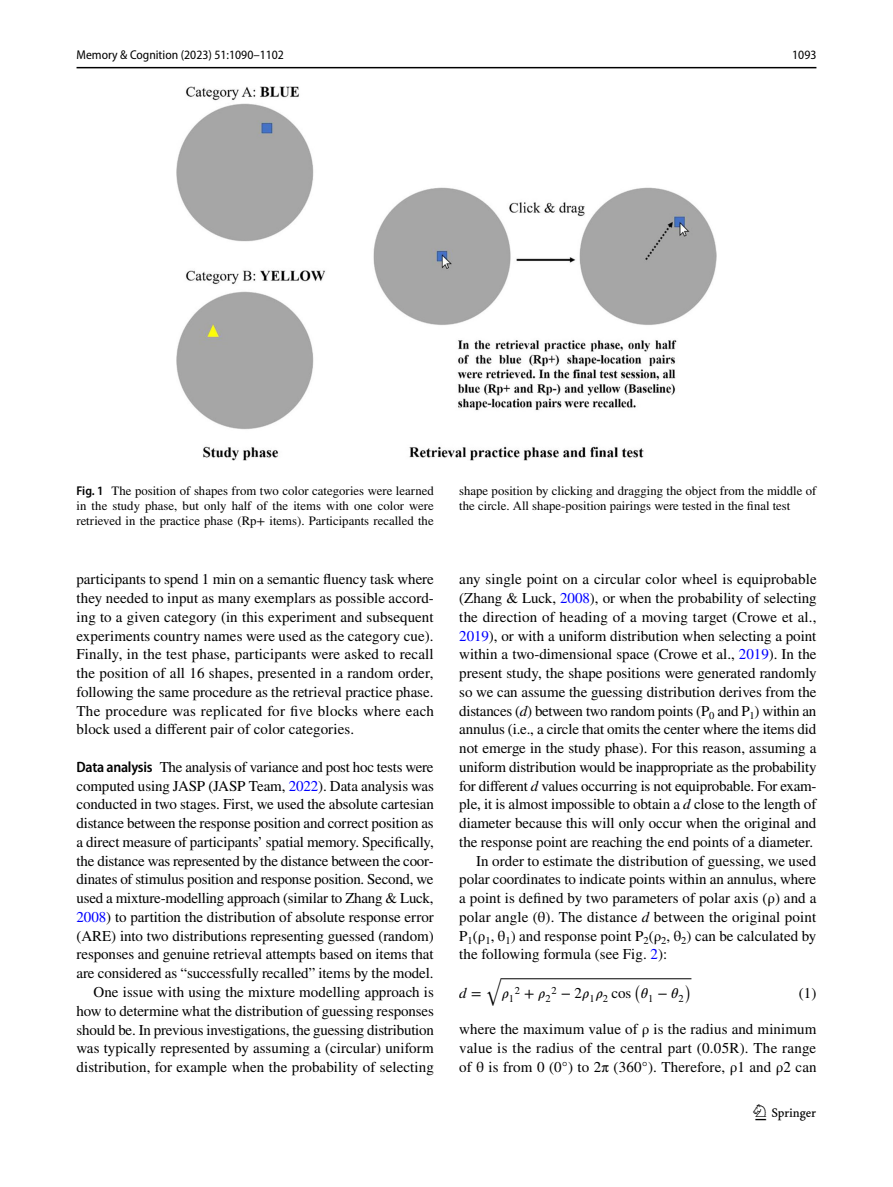
<style>
.page{position:relative;width:893px;height:1187px;background:#fff}
.page>*{position:absolute;margin:0;border:0;box-sizing:border-box;transform-origin:0 0}
.t1{font:22.5px "Springnew Regular 2";color:#000}
.t2{font:15px/18.8px "STIX";letter-spacing:-.005em;color:#000;text-align:justify}
.t3{font:15px "STIX General";color:#000}
.t4{font:italic 15px "STIX Math";color:#000}
.t5{font:15px "STIX Math Extensions";color:#000}
.t6{font:italic 15px "STIX General";color:#000}
.t7{font:12.75px/15px "STIX";color:#000;text-align:justify}
.t8{font:semi-condensed 12.75px "Myriad Pro";color:#000}
.t9{font:10.5px "STIX General";color:#000}
.s1{font-family:"Myriad Pro";font-weight:600;font-stretch:semi-condensed}
.s2{color:#00f}
.s3{font-style:italic}
.s4{font-family:"STIX Math";font-size:15px}
.s5{font-family:"STIX Math";font-style:italic;font-size:15px}
.s6{font-family:"STIX Math"}
.s7{font-family:"STIX Math";font-style:italic}
.s8{font-style:normal}
.s9{font-family:"STIX Math";font-style:normal}
</style>
<div class="page">
<hr style="left:77px;top:67px;width:739px;height:1px;background:#000">
<hr style="left:501px;top:978px;width:190px;height:1px;background:#000">
<img style="left:176px;top:87px;width:540px;height:373px">
<p class="t8" style="left:77px;top:48px;width:209px">Memory &amp; Cognition (2023) 51:1090–1102</p>
<p class="t8" style="left:792px;top:48px;width:26px">1093</p>
<p class="t7" style="left:77px;top:484px;width:359px"><span class="s1">Fig. 1</span> The position of shapes from two color categories were learned in the study phase, but only half of the items with one color were retrieved in the practice phase (Rp+ items). Participants recalled the</p>
<p class="t7" style="left:459px;top:484px;width:359px">shape position by clicking and dragging the object from the middle of the circle. All shape-position pairings were tested in the final test</p>
<p class="t2" style="left:77px;top:571px;width:359px">participants to spend 1 min on a semantic fluency task where they needed to input as many exemplars as possible accord&shy;ing to a given category (in this experiment and subsequent experiments country names were used as the category cue).<br>Finally, in the test phase, participants were asked to recall the position of all 16 shapes, presented in a random order, following the same procedure as the retrieval practice phase.<br>The procedure was replicated for five blocks where each block used a different pair of color categories.</p>
<p class="t2" style="left:77px;top:758px;width:359px;text-align:right"><span class="s1">Data analysis</span> The analysis of variance and post hoc tests were computed using JASP (JASP Team, <span class="s2">2022</span>). Data analysis was conducted in two stages. First, we used the absolute cartesian distance between the response position and correct position as a direct measure of participants’ spatial memory. Specifically, the distance was represented by the distance between the coor&shy;dinates of stimulus position and response position. Second, we used a mixture-modelling approach (similar to Zhang &amp; Luck, <span class="s2">2008</span>) to partition the distribution of absolute response error (ARE) into two distributions representing guessed (random) responses and genuine retrieval attempts based on items that are considered as “successfully recalled” items by the model.<br>One issue with using the mixture modelling approach is how to determine what the distribution of guessing responses should be. In previous investigations, the guessing distribution was typically represented by assuming a (circular) uniform distribution, for example when the probability of selecting</p>
<p class="t2" style="left:459px;top:571px;width:359px">any single point on a circular color wheel is equiprobable</p>
<p class="t2" style="left:459px;top:589px;width:359px">(Zhang &amp; Luck, <span class="s2">2008</span>), or when the probability of selecting</p>
<p class="t2" style="left:459px;top:608px;width:359px">the direction of heading of a moving target (Crowe et al.,</p>
<p class="t2" style="left:459px;top:627px;width:359px"><span class="s2">2019</span>), or with a uniform distribution when selecting a point</p>
<p class="t2" style="left:459px;top:646px;width:359px">within a two-dimensional space (Crowe et al., <span class="s2">2019</span>). In the</p>
<p class="t2" style="left:459px;top:664px;width:359px">present study, the shape positions were generated randomly</p>
<p class="t2" style="left:459px;top:683px;width:359px">so we can assume the guessing distribution derives from the</p>
<p class="t2" style="left:459px;top:702px;width:359px">distances (<span class="s3">d</span>) between two random points (P<sub>0</sub> and P<sub>1</sub>) within an</p>
<p class="t2" style="left:459px;top:721px;width:359px">annulus (i.e., a circle that omits the center where the items did</p>
<p class="t2" style="left:459px;top:739px;width:359px">not emerge in the study phase). For this reason, assuming a</p>
<p class="t2" style="left:459px;top:758px;width:359px">uniform distribution would be inappropriate as the probability</p>
<p class="t2" style="left:459px;top:777px;width:359px">for different <span class="s3">d</span> values occurring is not equiprobable. For exam-</p>
<p class="t2" style="left:459px;top:796px;width:359px">ple, it is almost impossible to obtain a <span class="s3">d</span> close to the length of</p>
<p class="t2" style="left:459px;top:814px;width:358px">diameter because this will only occur when the original and</p>
<p class="t2" style="left:459px;top:833px;width:355px">the response point are reaching the end points of a diameter.</p>
<p class="t2" style="left:476px;top:852px;width:341px">In order to estimate the distribution of guessing, we used</p>
<p class="t2" style="left:459px;top:871px;width:359px">polar coordinates to indicate points within an annulus, where</p>
<p class="t2" style="left:459px;top:889px;width:359px">a point is defined by two parameters of polar axis (ρ) and a</p>
<p class="t2" style="left:459px;top:908px;width:359px">polar angle (θ). The distance <span class="s3">d</span> between the original point</p>
<p class="t2" style="left:459px;top:927px;width:359px">P<sub>1</sub>(ρ<sub>1</sub>, θ<sub>1</sub>) and response point P<sub>2</sub>(ρ<sub>2</sub>, θ<sub>2</sub>) can be calculated by</p>
<p class="t2" style="left:459px;top:946px;width:210px">the following formula (see Fig. <span class="s2">2</span>):</p>
<p class="t5" style="left:486px;top:965px;width:17px">√</p>
<p class="t4" style="left:501px;top:987px;width:14px">𝜌<sub>1</sub></p>
<p class="t9" style="left:515px;top:987px;width:37px">2 <span class="s4">+</span><span class="s5">𝜌</span>2</p>
<p class="t3" style="left:551px;top:983px;width:82px"><sup>2</sup> <span class="s6">−</span> 2<span class="s7">𝜌</span><sub>1</sub><span class="s7">𝜌</span><sub>2</sub> cos</p>
<p class="t5" style="left:634px;top:971px;width:9px">(</p>
<p class="t4" style="left:641px;top:987px;width:44px">𝜃<sub>1</sub> <span class="s8">−</span> 𝜃<sub>2</sub></p>
<p class="t5" style="left:684px;top:971px;width:9px">)</p>
<p class="t6" style="left:459px;top:983px;width:24px">d <span class="s9">=</span></p>
<p class="t2" style="left:799px;top:984px;width:19px">(1)</p>
<p class="t2" style="left:459px;top:1020px;width:359px">where the maximum value of ρ is the radius and minimum value is the radius of the central part (0.05R). The range of θ is from 0 (0°) to 2π (360°). Therefore, ρ1 and ρ2 can</p>
<h1 class="t1" style="left:755px;top:1104px;width:62px">1 3</h1>
</div>
